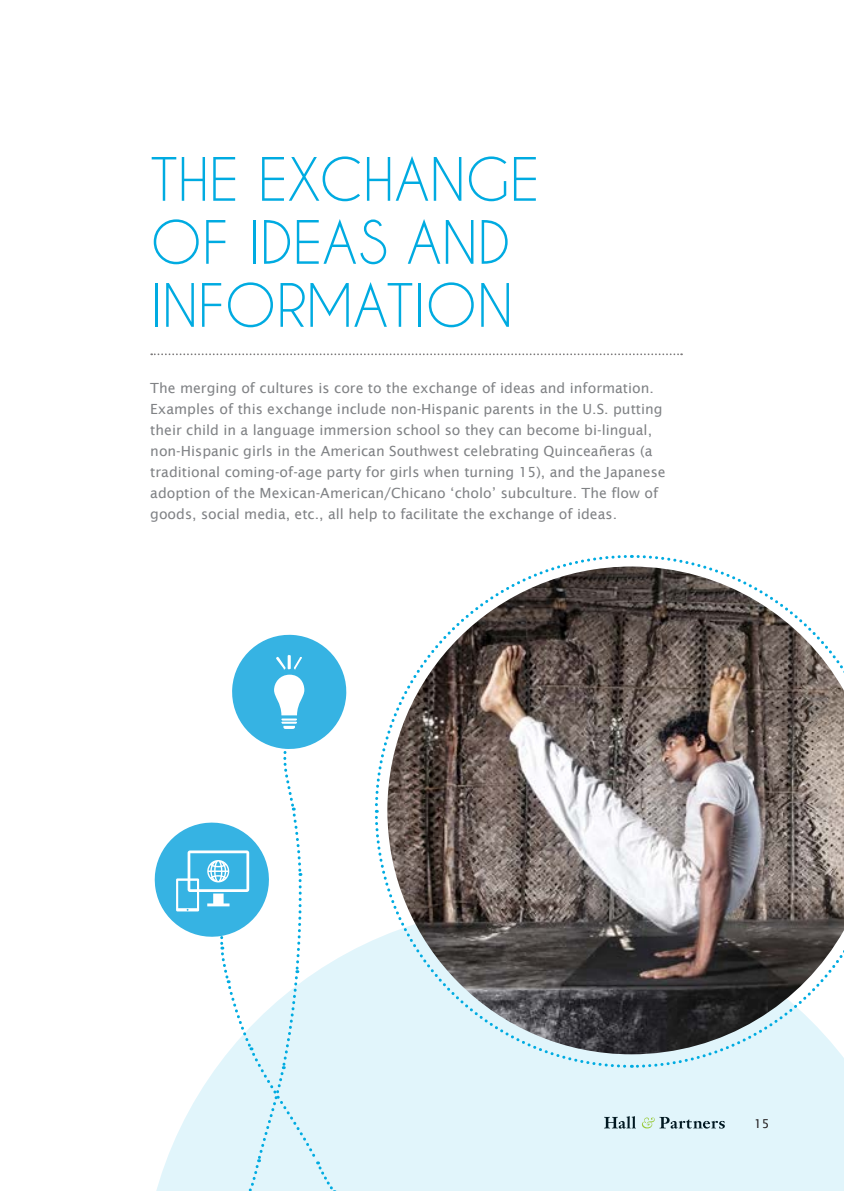
<style>
.page{position:relative;width:844px;height:1191px;background:#fff}
.page>*{position:absolute;margin:0;border:0;box-sizing:border-box;transform-origin:0 0}
.t1{font:56px/63px "Caviar Dreams";color:#00abe1}
.t2{font:14px/21px "Lucida Sans";color:#808285}
.t3{font:12.25px "Lucida Sans";color:#231f20}
</style>
<div class="page">
<div style="left:348px;top:940px;width:495px;height:251px;background:#e1f5fb"></div>
<svg style="left:151px;top:353px;width:531px;height:2px"></svg>
<div style="left:634px;top:1054px;width:209px;height:15px;background:#e1f5fb"></div>
<svg style="left:375px;top:555px;width:252px;height:256px"></svg>
<svg style="left:373px;top:815px;width:258px;height:254px"></svg>
<img style="left:387px;top:566px;width:456px;height:488px">
<svg style="left:154px;top:634px;width:194px;height:557px"></svg>
<svg style="left:604px;top:1116px;width:120px;height:12px"></svg>
<h1 class="t1" style="left:150px;top:147px;width:390px">THE EXCHANGE<br>OF IDEAS AND<br>INFORMATION</h1>
<p class="t2" style="left:150px;top:378px;width:517px">The merging of cultures is core to the exchange of ideas and information.<br>Examples of this exchange include non-Hispanic parents in the U.S. putting their child in a language immersion school so they can become bi-lingual, non-Hispanic girls in the American Southwest celebrating Quinceañeras (a traditional coming-of-age party for girls when turning 15), and the Japanese adoption of the Mexican-American/Chicano ‘cholo’ subculture. The flow of goods, social media, etc., all help to facilitate the exchange of ideas.</p>
<p class="t3" style="left:753px;top:1117px;width:17px">15</p>
</div>
